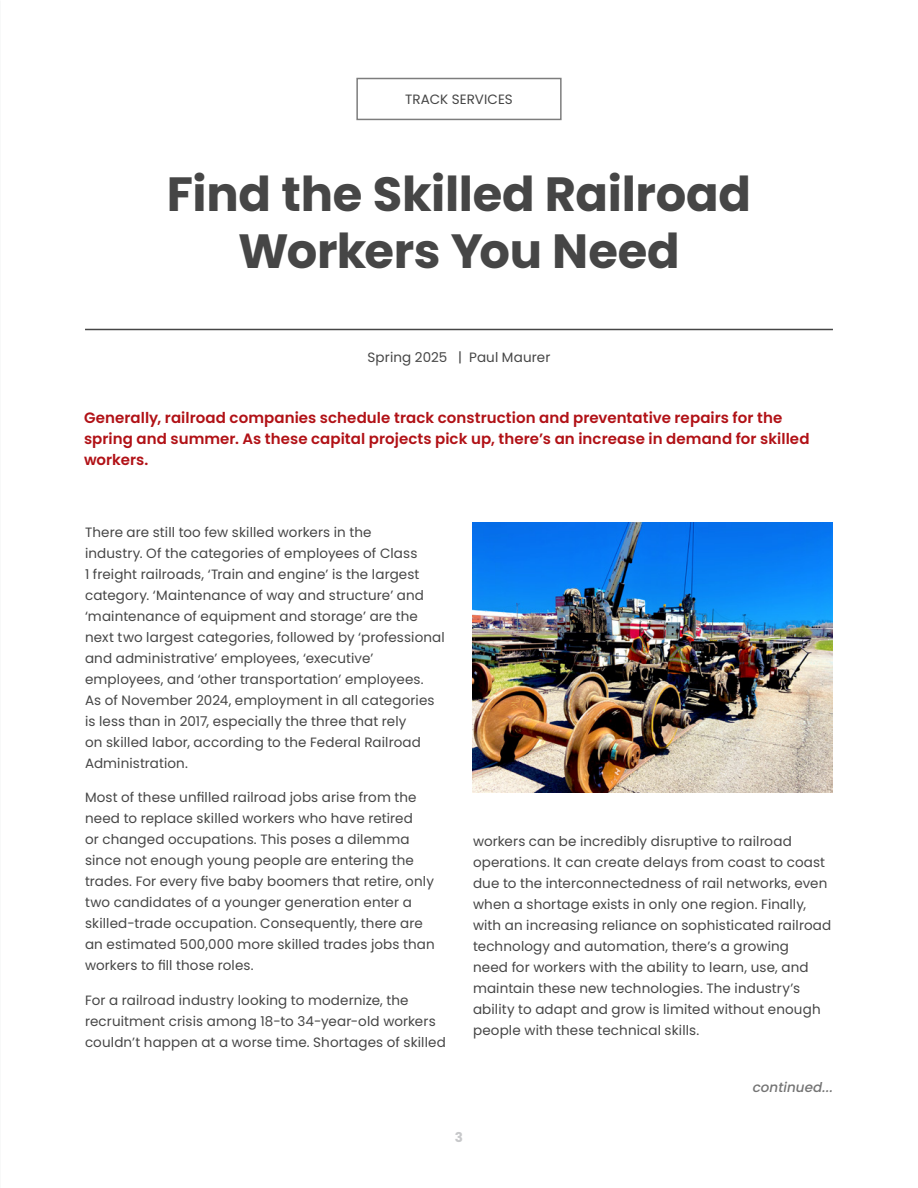
<style>
.page{position:relative;width:918px;height:1188px;background:#fff}
.page>*{position:absolute;margin:0;border:0;box-sizing:border-box;transform-origin:0 0}
.t1{font:700 48px/57px "Poppins";letter-spacing:-.005em;color:#464646;text-align:center}
.t2{font:600 15px/21px "Poppins";letter-spacing:.005em;color:#b11116}
.t3{font:13.5px/21px "Poppins";letter-spacing:.01em;color:#464646}
.t4{font:italic 500 13.5px "Poppins";letter-spacing:.005em;color:#747474}
.t5{font:700 13.5px "Poppins";color:#c7c8ca}
</style>
<div class="page">
<hr style="left:85px;top:329px;width:748px;height:1px;background:#464646">
<div style="left:356px;top:78px;width:206px;height:42px;background:#fff;border:2px solid #7d7d7d"></div>
<img style="left:473px;top:522px;width:360px;height:270px">
<p class="t3" style="left:405px;top:89px;width:109px">TRACK SERVICES</p>
<h1 class="t1" style="left:167px;top:166px;width:586px">Find the Skilled Railroad<br>Workers You Need</h1>
<p class="t3" style="left:368px;top:347px;width:184px">Spring 2025 | Paul Maurer</p>
<p class="t2" style="left:84px;top:407px;width:727px">Generally, railroad companies schedule track construction and preventative repairs for the spring and summer. As these capital projects pick up, there’s an increase in demand for skilled workers.</p>
<p class="t3" style="left:85px;top:521px;width:361px">There are still too few skilled workers in the<br>industry. Of the categories of employees of Class<br>1 freight railroads, ‘Train and engine’ is the largest category. ‘Maintenance of way and structure’ and ‘maintenance of equipment and storage’ are the next two largest categories, followed by ‘professional and administrative’ employees, ‘executive’ employees, and ‘other transportation’ employees.<br>As of November 2024, employment in all categories is less than in 2017, especially the three that rely<br>on skilled labor, according to the Federal Railroad Administration.</p>
<p class="t3" style="left:85px;top:787px;width:351px">Most of these unfilled railroad jobs arise from the need to replace skilled workers who have retired<br>or changed occupations. This poses a dilemma since not enough young people are entering the trades. For every five baby boomers that retire, only two candidates of a younger generation enter a skilled-trade occupation. Consequently, there are an estimated 500,000 more skilled trades jobs than workers to fill those roles.</p>
<p class="t3" style="left:85px;top:989px;width:362px">For a railroad industry looking to modernize, the recruitment crisis among 18-to 34-year-old workers couldn’t happen at a worse time. Shortages of skilled</p>
<p class="t3" style="left:473px;top:831px;width:360px">workers can be incredibly disruptive to railroad operations. It can create delays from coast to coast due to the interconnectedness of rail networks, even when a shortage exists in only one region. Finally, with an increasing reliance on sophisticated railroad technology and automation, there’s a growing<br>need for workers with the ability to learn, use, and maintain these new technologies. The industry’s ability to adapt and grow is limited without enough people with these technical skills.</p>
<p class="t4" style="left:753px;top:1080px;width:82px">continued...</p>
<p class="t5" style="left:455px;top:1129px;width:10px">3</p>
</div>
